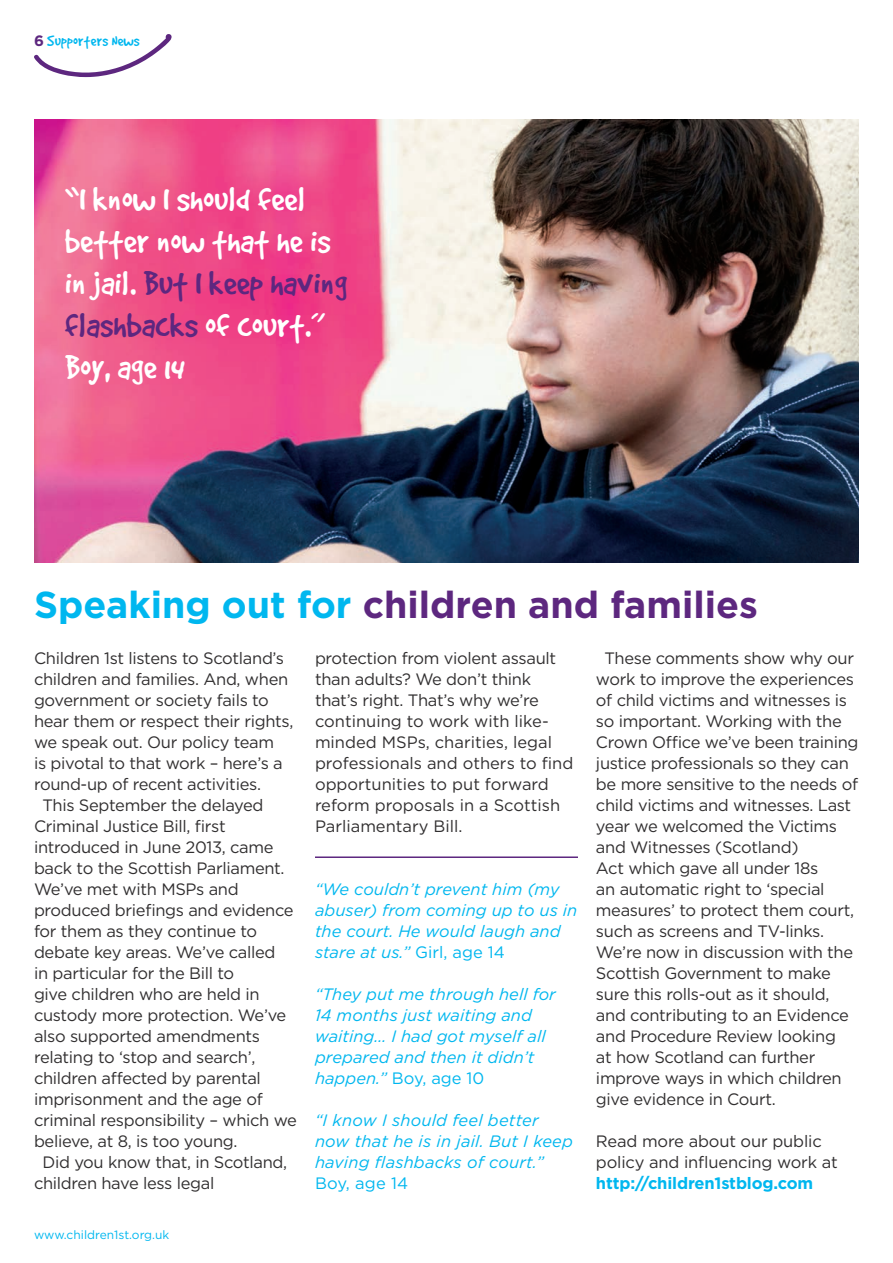
<style>
.page{position:relative;width:893px;height:1263px;background:#fff}
.page>*{position:absolute;margin:0;border:0;box-sizing:border-box;transform-origin:0 0}
.t1{font:37.5px/42px "Good Dog";letter-spacing:.01em;color:#fff}
.t2{font:700 37.5px "Gotham";color:#5d277f}
.t3{font:16.5px/21px "Gotham";letter-spacing:-.02em;color:#312f30}
.t4{font:italic 16.5px/21px "Gotham";color:#00b7ef}
.t5{font:16.5px/21px "Gotham";color:#312f30}
.t6{font:700 16.5px "Gotham";letter-spacing:-.01em;color:#00b7ef}
.t7{font:16.5px "Good Dog";letter-spacing:.02em;color:#00b7ef}
.t8{font:16.5px "Gotham";letter-spacing:.01em;color:#00b7ef}
.t9{font:12px "Gotham";color:#00b7ef}
.s1{font-family:"Gotham";font-weight:700;font-size:15px;color:#5d277f}
.s2{color:#5d277f}
.s3{color:#00b7ef}
.s4{font-style:normal}
</style>
<div class="page">
<img style="left:34px;top:119px;width:825px;height:444px">
<svg style="left:34px;top:34px;width:138px;height:43px"></svg>
<hr style="left:315px;top:856px;width:263px;height:2px;background:#5d277f">
<p class="t7" style="left:34px;top:32px;width:107px"><span class="s1">6</span> Supporters News</p>
<h1 class="t1" style="left:65px;top:177px;width:284px">“I know I should feel better now that he is in jail. <span class="s2">But I keep having flashbacks</span> of court.”<br>Boy, age 14</h1>
<h1 class="t2" style="left:34px;top:580px;width:725px"><span class="s3">Speaking out for</span> children and families</h1>
<p class="t3" style="left:34px;top:647px;width:252px">Children 1st listens to Scotland’s</p>
<p class="t3" style="left:34px;top:668px;width:256px">children and families. And, when</p>
<p class="t3" style="left:34px;top:689px;width:236px">government or society fails to</p>
<p class="t3" style="left:34px;top:710px;width:261px">hear them or respect their rights,</p>
<p class="t3" style="left:34px;top:731px;width:242px">we speak out. Our policy team</p>
<p class="t3" style="left:34px;top:752px;width:250px">is pivotal to that work – here’s a</p>
<p class="t3" style="left:34px;top:773px;width:228px">round-up of recent activities.</p>
<p class="t3" style="left:43px;top:794px;width:223px">This September the delayed</p>
<p class="t3" style="left:34px;top:815px;width:193px">Criminal Justice Bill, first</p>
<p class="t3" style="left:34px;top:836px;width:241px">introduced in June 2013, came</p>
<p class="t3" style="left:34px;top:857px;width:252px">back to the Scottish Parliament.</p>
<p class="t3" style="left:34px;top:878px;width:206px">We’ve met with MSPs and</p>
<p class="t3" style="left:34px;top:899px;width:261px">produced briefings and evidence</p>
<p class="t3" style="left:34px;top:920px;width:225px">for them as they continue to</p>
<p class="t3" style="left:34px;top:941px;width:243px">debate key areas. We’ve called</p>
<p class="t3" style="left:34px;top:962px;width:202px">in particular for the Bill to</p>
<p class="t3" style="left:34px;top:983px;width:227px">give children who are held in</p>
<p class="t3" style="left:34px;top:1004px;width:254px">custody more protection. We’ve</p>
<p class="t3" style="left:34px;top:1025px;width:228px">also supported amendments</p>
<p class="t3" style="left:34px;top:1046px;width:223px">relating to ‘stop and search’,</p>
<p class="t3" style="left:34px;top:1067px;width:228px">children affected by parental</p>
<p class="t3" style="left:34px;top:1088px;width:230px">imprisonment and the age of</p>
<p class="t3" style="left:34px;top:1109px;width:264px">criminal responsibility – which we</p>
<p class="t3" style="left:34px;top:1130px;width:205px">believe, at 8, is too young.</p>
<p class="t3" style="left:43px;top:1151px;width:246px">Did you know that, in Scotland,</p>
<p class="t3" style="left:34px;top:1172px;width:182px">children have less legal</p>
<p class="t9" style="left:34px;top:1226px;width:137px">www.children1st.org.uk</p>
<p class="t5" style="left:315px;top:647px;width:260px">protection from violent assault than adults? We don’t think that’s right. That’s why we’re continuing to work with like&shy;minded MSPs, charities, legal professionals and others to find opportunities to put forward reform proposals in a Scottish<br>Parliamentary Bill.</p>
<p class="t4" style="left:315px;top:878px;width:264px">“We couldn’t prevent him (my abuser) from coming up to us in the court. He would laugh and stare at us.” <span class="s4">Girl, age 14</span></p>
<p class="t4" style="left:315px;top:983px;width:242px">“They put me through hell for<br>14 months just waiting and waiting… I had got myself all prepared and then it didn’t happen.” <span class="s4">Boy, age 10</span></p>
<p class="t4" style="left:315px;top:1109px;width:260px">“I know I should feel better now that he is in jail. But I keep having flashbacks of court.”</p>
<p class="t8" style="left:315px;top:1173px;width:95px">Boy, age 14</p>
<p class="t3" style="left:596px;top:647px;width:264px;text-indent:8px">These comments show why our work to improve the experiences of child victims and witnesses is so important. Working with the<br>Crown Office we’ve been training justice professionals so they can be more sensitive to the needs of child victims and witnesses. Last year we welcomed the Victims and Witnesses (Scotland)<br>Act which gave all under 18s<br>an automatic right to ‘special measures’ to protect them court, such as screens and TV-links.<br>We’re now in discussion with the<br>Scottish Government to make sure this rolls-out as it should, and contributing to an Evidence and Procedure Review looking<br>at how Scotland can further improve ways in which children give evidence in Court.</p>
<p class="t3" style="left:596px;top:1130px;width:243px">Read more about our public policy and influencing work at</p>
<p class="t6" style="left:596px;top:1172px;width:219px">http://children1stblog.com</p>
</div>
